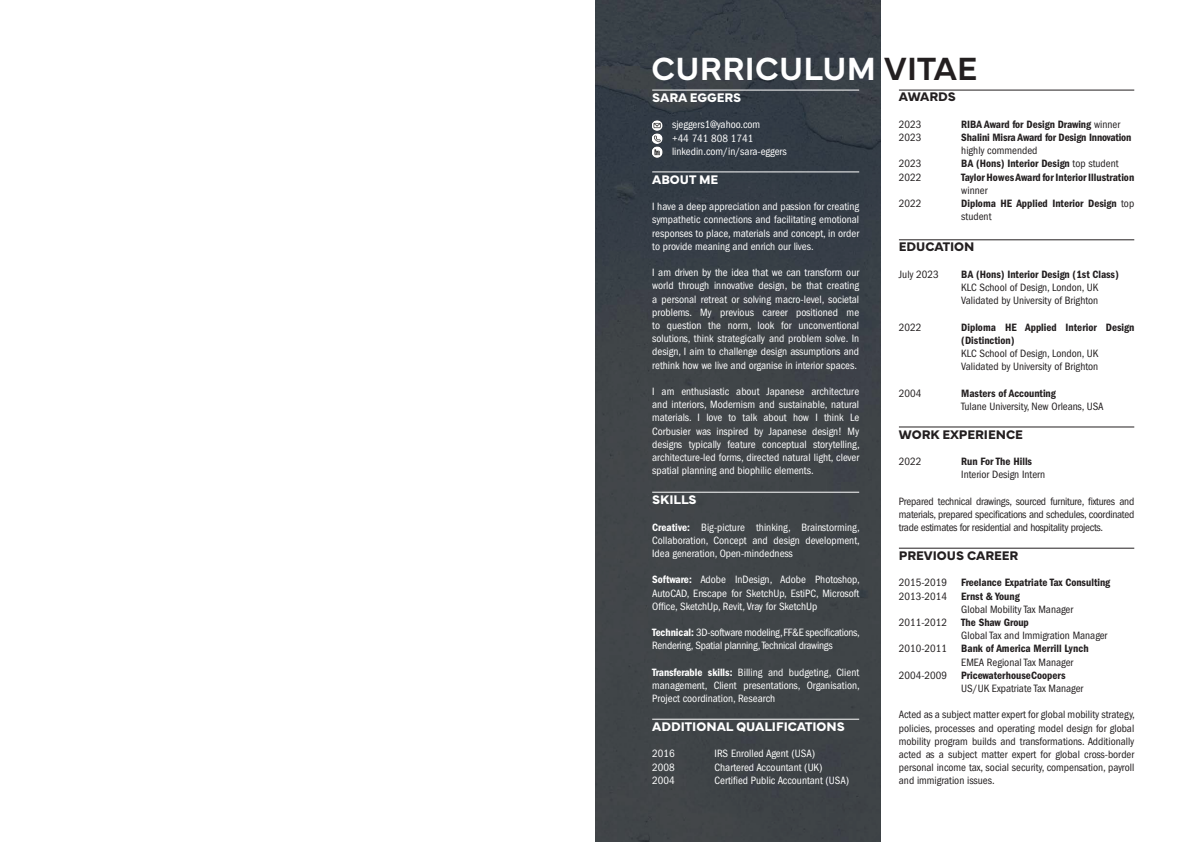
<style>
.page{position:relative;width:1191px;height:842px;background:#fff}
.page>*{position:absolute;margin:0;border:0;box-sizing:border-box;transform-origin:0 0}
.t1{font:600 33.5px "Mundial";letter-spacing:.01em;color:#fff}
.t2{font:700 13px "Mundial";color:#fff}
.t3{font:700 13px "Mundial";color:#231f20}
.t4{font:condensed 11px/13.2px "Franklin Gothic LT Pro";color:#fff;text-align:justify}
.t5{font:condensed 11px/13.2px "Franklin Gothic LT Pro";color:#231f20;text-align:justify}
.t6{font:11px/13.2px "Franklin Gothic LT Pro Cn Dm";color:#231f20}
.t7{font:condensed 11px/13.2px "Franklin Gothic LT Pro";letter-spacing:-.02em;color:#fff}
.s1{color:#231f20}
.s2{font-family:"Franklin Gothic LT Pro Cn Dm";font-stretch:normal}
.s3{font-family:"Franklin Gothic LT Pro";font-stretch:condensed}
</style>
<div class="page">
<img style="left:595px;top:0;width:285px;height:842px">
<hr style="left:899px;top:90px;width:235px;height:1px;background:#231f20">
<hr style="left:899px;top:239px;width:235px;height:1px;background:#231f20">
<hr style="left:899px;top:426px;width:235px;height:1px;background:#231f20">
<hr style="left:899px;top:548px;width:235px;height:1px;background:#231f20">
<hr style="left:652px;top:171px;width:207px;height:1px;background:#fff">
<hr style="left:652px;top:492px;width:207px;height:1px;background:#fff">
<hr style="left:652px;top:719px;width:207px;height:1px;background:#fff">
<svg style="left:652px;top:120px;width:11px;height:37px"></svg>
<hr style="left:652px;top:90px;width:207px;height:1px;background:#fff">
<p class="t1" style="left:651px;top:42px;width:327px">CURRICULUM <span class="s1">VITAE</span></p>
<p class="t2" style="left:652px;top:87px;width:91px">SARA EGGERS</p>
<p class="t4" style="left:672px;top:118px;width:90px">sjeggers1@yahoo.com</p>
<p class="t4" style="left:672px;top:132px;width:83px">+44 741 808 1741</p>
<p class="t4" style="left:672px;top:145px;width:116px">linkedin.com/in/sara-eggers</p>
<p class="t2" style="left:652px;top:169px;width:68px">ABOUT ME</p>
<p class="t4" style="left:652px;top:200px;width:208px">I have a deep appreciation and passion for creating sympathetic connections and facilitating emotional responses to place, materials and concept, in order to provide meaning and enrich our lives.</p>
<p class="t4" style="left:652px;top:266px;width:208px">I am driven by the idea that we can transform our world through innovative design, be that creating a personal retreat or solving macro-level, societal problems. My previous career positioned me to question the norm, look for unconventional solutions, think strategically and problem solve. In design, I aim to challenge design assumptions and rethink how we live and organise in interior spaces.</p>
<p class="t4" style="left:652px;top:385px;width:209px">I am enthusiastic about Japanese architecture and interiors, Modernism and sustainable, natural materials. I love to talk about how I think Le Corbusier was inspired by Japanese design! My designs typically feature conceptual storytelling, architecture-led forms, directed natural light, clever spatial planning and biophilic elements.</p>
<p class="t2" style="left:652px;top:489px;width:46px">SKILLS</p>
<p class="t4" style="left:652px;top:520px;width:209px"><span class="s2">Creative:</span> Big-picture thinking, Brainstorming, Collaboration, Concept and design development, Idea generation, Open-mindedness</p>
<p class="t4" style="left:652px;top:573px;width:209px"><span class="s2">Software:</span> Adobe InDesign, Adobe Photoshop, AutoCAD, Enscape for SketchUp, EstiPC, Microsoft Office, SketchUp, Revit, Vray for SketchUp</p>
<p class="t7" style="left:652px;top:626px;width:209px"><span class="s2">Technical:</span> 3D-software modeling, FF&amp;E specifications,<br>Rendering, Spatial planning, Technical drawings</p>
<p class="t4" style="left:652px;top:666px;width:209px"><span class="s2">Transferable skills:</span> Billing and budgeting, Client management, Client presentations, Organisation, Project coordination, Research</p>
<p class="t2" style="left:652px;top:716px;width:194px">ADDITIONAL QUALIFICATIONS</p>
<p class="t4" style="left:652px;top:747px;width:24px">2016</p>
<p class="t4" style="left:714px;top:747px;width:102px">IRS Enrolled Agent (USA)</p>
<p class="t4" style="left:652px;top:760px;width:24px">2008</p>
<p class="t4" style="left:714px;top:760px;width:109px">Chartered Accountant (UK)</p>
<p class="t4" style="left:652px;top:774px;width:24px">2004</p>
<p class="t4" style="left:714px;top:774px;width:136px">Certified Public Accountant (USA)</p>
<p class="t3" style="left:899px;top:87px;width:59px">AWARDS</p>
<p class="t5" style="left:899px;top:118px;width:24px">2023</p>
<p class="t6" style="left:961px;top:118px;width:160px">RIBA Award for Design Drawing <span class="s3">winner</span></p>
<p class="t5" style="left:899px;top:131px;width:24px">2023</p>
<p class="t6" style="left:961px;top:131px;width:172px">Shalini Misra Award for Design Innovation <span class="s3">highly commended</span></p>
<p class="t5" style="left:899px;top:157px;width:24px">2023</p>
<p class="t6" style="left:961px;top:157px;width:159px">BA (Hons) Interior Design <span class="s3">top student</span></p>
<p class="t5" style="left:899px;top:171px;width:24px">2022</p>
<p class="t6" style="left:961px;top:170px;width:174px">Taylor Howes Award for Interior Illustration <span class="s3">winner</span></p>
<p class="t5" style="left:899px;top:197px;width:24px">2022</p>
<p class="t6" style="left:961px;top:197px;width:174px">Diploma HE Applied Interior Design <span class="s3">top student</span></p>
<p class="t3" style="left:899px;top:237px;width:77px">EDUCATION</p>
<p class="t5" style="left:899px;top:268px;width:41px">July 2023</p>
<p class="t6" style="left:961px;top:268px;width:159px">BA (Hons) Interior Design (1st Class)</p>
<p class="t5" style="left:961px;top:281px;width:138px">KLC School of Design, London, UK</p>
<p class="t5" style="left:961px;top:294px;width:138px">Validated by University of Brighton</p>
<p class="t5" style="left:899px;top:321px;width:24px">2022</p>
<p class="t6" style="left:961px;top:320px;width:174px">Diploma HE Applied Interior Design (Distinction)</p>
<p class="t5" style="left:961px;top:347px;width:138px">KLC School of Design, London, UK</p>
<p class="t5" style="left:961px;top:360px;width:138px">Validated by University of Brighton</p>
<p class="t5" style="left:899px;top:387px;width:24px">2004</p>
<p class="t6" style="left:961px;top:386px;width:96px">Masters of Accounting</p>
<p class="t5" style="left:961px;top:400px;width:144px">Tulane University, New Orleans, USA</p>
<p class="t3" style="left:899px;top:424px;width:125px">WORK EXPERIENCE</p>
<p class="t5" style="left:899px;top:455px;width:24px">2022</p>
<p class="t6" style="left:961px;top:455px;width:72px">Run For The Hills</p>
<p class="t5" style="left:961px;top:468px;width:85px">Interior Design Intern</p>
<p class="t5" style="left:899px;top:495px;width:237px">Prepared technical drawings, sourced furniture, fixtures and materials, prepared specifications and schedules, coordinated trade estimates for residential and hospitality projects.</p>
<p class="t3" style="left:899px;top:545px;width:121px">PREVIOUS CAREER</p>
<p class="t5" style="left:899px;top:576px;width:50px">2015-2019</p>
<p class="t6" style="left:961px;top:576px;width:150px">Freelance Expatriate Tax Consulting</p>
<p class="t5" style="left:899px;top:589px;width:50px">2013-2014</p>
<p class="t6" style="left:961px;top:589px;width:60px">Ernst &amp; Young</p>
<p class="t5" style="left:961px;top:603px;width:113px">Global Mobility Tax Manager</p>
<p class="t5" style="left:899px;top:616px;width:50px">2011-2012</p>
<p class="t6" style="left:961px;top:616px;width:69px">The Shaw Group</p>
<p class="t5" style="left:961px;top:629px;width:148px">Global Tax and Immigration Manager</p>
<p class="t5" style="left:899px;top:642px;width:50px">2010-2011</p>
<p class="t6" style="left:961px;top:642px;width:129px">Bank of America Merrill Lynch</p>
<p class="t5" style="left:961px;top:655px;width:114px">EMEA Regional Tax Manager</p>
<p class="t5" style="left:899px;top:669px;width:50px">2004-2009</p>
<p class="t6" style="left:961px;top:668px;width:106px">PricewaterhouseCoopers</p>
<p class="t5" style="left:961px;top:682px;width:124px">US/UK Expatriate Tax Manager</p>
<p class="t5" style="left:899px;top:708px;width:237px">Acted as a subject matter expert for global mobility strategy, policies, processes and operating model design for global mobility program builds and transformations. Additionally acted as a subject matter expert for global cross-border personal income tax, social security, compensation, payroll and immigration issues.</p>
</div>
